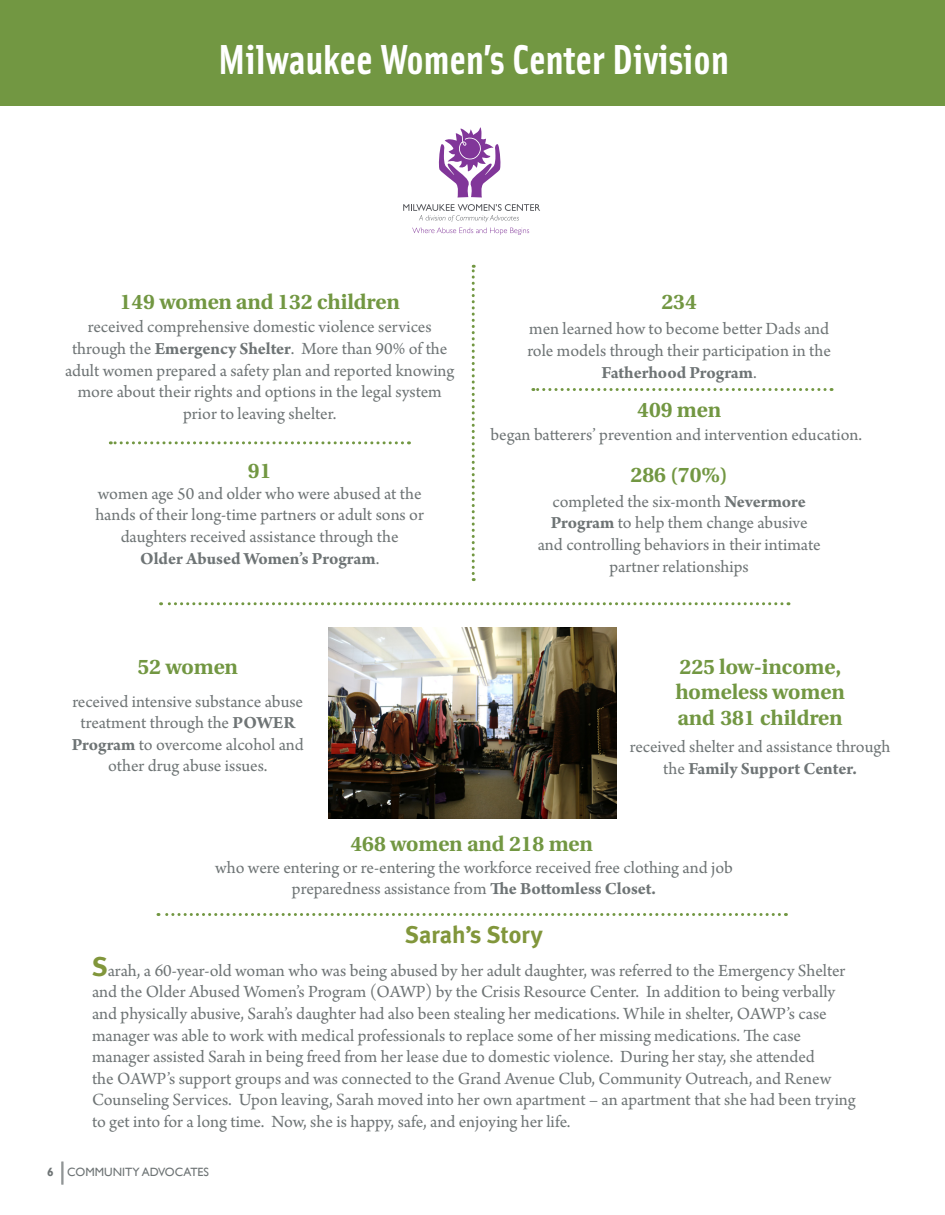
<style>
.page{position:relative;width:945px;height:1215px;background:#fff}
.page>*{position:absolute;margin:0;border:0;box-sizing:border-box;transform-origin:0 0}
.t1{font:700 42px "Solex";color:#fff}
.t2{font:700 24px "Meta Plus";color:#81963b}
.t3{font:700 21px/25.2px "Utopia";color:#729742}
.t4{font:18px/21.6px "Arno Pro";color:#6e7475;text-align:center}
.t5{font:700 18px "Arno Pro";letter-spacing:-.005em;color:#6e7475}
.t6{font:12px "Gill Sans";color:#6e7475}
.s1{font-weight:700}
.s2{font-weight:400}
.s3{font-family:"Meta Plus";font-weight:700;font-size:27px;color:#81963b}
</style>
<div class="page">
<div style="left:932px;top:0;width:13px;height:106px;background:#729742"></div>
<div style="left:0;top:0;width:932px;height:106px;background:#729742"></div>
<svg style="left:438px;top:127px;width:63px;height:71px"></svg>
<svg style="left:412px;top:228px;width:117px;height:7px"></svg>
<svg style="left:403px;top:204px;width:137px;height:18px"></svg>
<svg style="left:472px;top:265px;width:3px;height:316px"></svg>
<svg style="left:161px;top:602px;width:621px;height:3px"></svg>
<svg style="left:158px;top:913px;width:621px;height:3px"></svg>
<svg style="left:110px;top:441px;width:299px;height:3px"></svg>
<svg style="left:533px;top:388px;width:292px;height:3px"></svg>
<img style="left:329px;top:627px;width:287px;height:192px">
<svg style="left:62px;top:1162px;width:2px;height:23px"></svg>
<p class="t1" style="left:218px;top:32px;width:512px">Milwaukee Women’s Center Division</p>
<p class="t3" style="left:120px;top:290px;width:281px">149 women and 132 children</p>
<p class="t3" style="left:662px;top:290px;width:37px">234</p>
<p class="t4" style="left:65px;top:317px;width:391px">received comprehensive domestic violence services through the <span class="s1">Emergency Shelter</span>. More than 90% of the adult women prepared a safety plan and reported knowing more about their rights and options in the legal system prior to leaving shelter.</p>
<p class="t4" style="left:527px;top:319px;width:305px">men learned how to become better Dads and role models through their participation in the<br><span class="s1">Fatherhood Program</span>.</p>
<p class="t4" style="left:490px;top:424px;width:373px">began batterers’ prevention and intervention education.</p>
<p class="t3" style="left:637px;top:398px;width:85px">409 men</p>
<p class="t3" style="left:248px;top:458px;width:25px">91</p>
<p class="t3" style="left:631px;top:462px;width:99px">286 (70%)</p>
<p class="t4" style="left:96px;top:484px;width:330px">women age 50 and older who were abused at the hands of their long-time partners or adult sons or daughters received assistance through the</p>
<p class="t5" style="left:140px;top:548px;width:241px">Older Abused Women’s Program<span class="s2">.</span></p>
<p class="t4" style="left:538px;top:492px;width:284px">completed the six-month <span class="s1">Nevermore Program</span> to help them change abusive and controlling behaviors in their intimate partner relationships</p>
<p class="t3" style="left:138px;top:655px;width:102px">52 women</p>
<p class="t3" style="left:675px;top:655px;width:171px">225 low-income, homeless women</p>
<p class="t3" style="left:677px;top:705px;width:167px">and 381 children</p>
<p class="t4" style="left:72px;top:691px;width:234px">received intensive substance abuse treatment through the <span class="s1">POWER<br>Program</span> to overcome alcohol and other drug abuse issues.</p>
<p class="t4" style="left:630px;top:737px;width:262px">received shelter and assistance through the <span class="s1">Family Support Center.</span></p>
<p class="t3" style="left:350px;top:832px;width:244px">468 women and 218 men</p>
<p class="t4" style="left:215px;top:858px;width:519px">who were entering or re-entering the workforce received free clothing and job preparedness assistance from <span class="s1">The Bottomless Closet.</span></p>
<p class="t2" style="left:405px;top:921px;width:139px">Sarah’s Story</p>
<p class="t4" style="left:92px;top:961px;width:765px;text-align:left"><span class="s3">S</span>arah, a 60-year-old woman who was being abused by her adult daughter, was referred to the Emergency Shelter and the Older Abused Women’s Program (OAWP) by the Crisis Resource Center. In addition to being verbally and physically abusive, Sarah’s daughter had also been stealing her medications. While in shelter, OAWP’s case manager was able to work with medical professionals to replace some of her missing medications. The case manager assisted Sarah in being freed from her lease due to domestic violence. During her stay, she attended<br>the OAWP’s support groups and was connected to the Grand Avenue Club, Community Outreach, and Renew Counseling Services. Upon leaving, Sarah moved into her own apartment – an apartment that she had been trying to get into for a long time. Now, she is happy, safe, and enjoying her life.</p>
<p class="t6" style="left:47px;top:1165px;width:163px"><span class="s1">6</span> COMMUNITY ADVOCATES</p>
</div>
